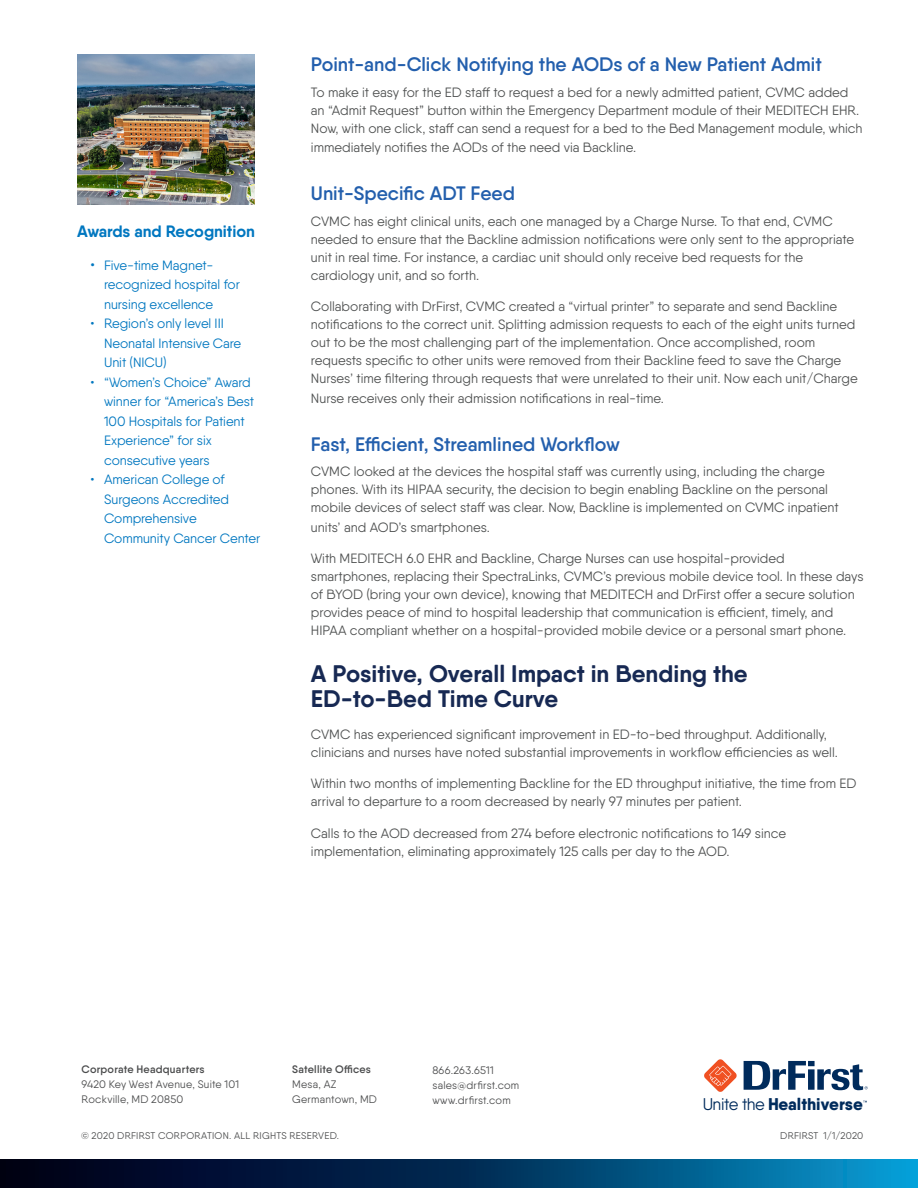
<style>
.page{position:relative;width:918px;height:1188px;background:#fff}
.page>*{position:absolute;margin:0;border:0;box-sizing:border-box;transform-origin:0 0}
.t1{font:700 24px/25.5px "Qanelas Soft";color:#172953}
.t2{font:600 19.5px "Qanelas Soft";color:#235fad}
.t3{font:800 16.95px "Qanelas Soft";color:#002b5c}
.t4{font:700 16.5px "Qanelas Soft";letter-spacing:-.005em;color:#0077c0}
.t5{font:13.5px/18px "Qanelas Soft";color:#4f5151}
.t6{font:13.5px/19.5px "Qanelas Soft";letter-spacing:-.005em;color:#0077c0}
.t7{font:10.8px "Qanelas Soft";letter-spacing:.02em;color:#4b4c4d}
.t8{font:600 10.8px "Qanelas Soft";letter-spacing:.02em;color:#4b4c4d}
.t9{font:9.75px "Qanelas Soft";letter-spacing:.025em;color:#4b4c4d}
.s1{font-size:15px}
.s2{font-weight:400}
</style>
<div class="page">
<svg style="left:0;top:1159px;width:918px;height:29px;background:#013962"></svg>
<svg style="left:704px;top:1059px;width:33px;height:33px"></svg>
<svg style="left:744px;top:1061px;width:124px;height:29px"></svg>
<img style="left:77px;top:54px;width:178px;height:150px">
<p class="t4" style="left:77px;top:221px;width:179px">Awards and Recognition</p>
<p class="t6" style="left:104px;top:255px;width:137px;text-indent:-14px"><span class="s1">•</span> Five-time Magnet&shy;recognized hospital for nursing excellence</p>
<p class="t6" style="left:104px;top:314px;width:139px;text-indent:-14px">• Region’s only level III<br>Neonatal Intensive Care<br>Unit (NICU)</p>
<p class="t6" style="left:104px;top:372px;width:152px;text-indent:-14px">• “Women’s Choice” Award winner for “America’s Best<br>100 Hospitals for Patient<br>Experience” for six consecutive years</p>
<p class="t6" style="left:104px;top:470px;width:158px;text-indent:-14px">• American College of<br>Surgeons Accredited<br>Comprehensive<br>Community Cancer Center</p>
<p class="t2" style="left:311px;top:52px;width:512px">Point-and-Click Notifying the AODs of a New Patient Admit</p>
<p class="t5" style="left:311px;top:83px;width:553px">To make it easy for the ED staff to request a bed for a newly admitted patient, CVMC added an “Admit Request” button within the Emergency Department module of their MEDITECH EHR.<br>Now, with one click, staff can send a request for a bed to the Bed Management module, which</p>
<p class="t5" style="left:311px;top:138px;width:327px">immediately notifies the AODs of the need via Backline.</p>
<p class="t2" style="left:311px;top:181px;width:206px">Unit-Specific ADT Feed</p>
<p class="t5" style="left:311px;top:212px;width:545px">CVMC has eight clinical units, each one managed by a Charge Nurse. To that end, CVMC needed to ensure that the Backline admission notifications were only sent to the appropriate unit in real time. For instance, a cardiac unit should only receive bed requests for the cardiology unit, and so forth.</p>
<p class="t5" style="left:311px;top:297px;width:548px">Collaborating with DrFirst, CVMC created a “virtual printer” to separate and send Backline notifications to the correct unit. Splitting admission requests to each of the eight units turned out to be the most challenging part of the implementation. Once accomplished, room requests specific to other units were removed from their Backline feed to save the Charge Nurses’ time filtering through requests that were unrelated to their unit. Now each unit/Charge</p>
<p class="t5" style="left:311px;top:389px;width:355px">Nurse receives only their admission notifications in real-time.</p>
<p class="t2" style="left:311px;top:432px;width:311px">Fast, Efficient, Streamlined Workflow</p>
<p class="t5" style="left:311px;top:462px;width:529px">CVMC looked at the devices the hospital staff was currently using, including the charge phones. With its HIPAA security, the decision to begin enabling Backline on the personal mobile devices of select staff was clear. Now, Backline is implemented on CVMC inpatient</p>
<p class="t5" style="left:311px;top:518px;width:181px">units’ and AOD’s smartphones.</p>
<p class="t5" style="left:311px;top:549px;width:554px">With MEDITECH 6.0 EHR and Backline, Charge Nurses can use hospital-provided smartphones, replacing their SpectraLinks, CVMC’s previous mobile device tool. In these days of BYOD (bring your own device), knowing that MEDITECH and DrFirst offer a secure solution provides peace of mind to hospital leadership that communication is efficient, timely, and HIPAA compliant whether on a hospital-provided mobile device or a personal smart phone.</p>
<p class="t1" style="left:311px;top:661px;width:438px">A Positive, Overall Impact in Bending the<br>ED-to-Bed Time Curve</p>
<p class="t5" style="left:311px;top:725px;width:528px">CVMC has experienced significant improvement in ED-to-bed throughput. Additionally, clinicians and nurses have noted substantial improvements in workflow efficiencies as well.</p>
<p class="t5" style="left:311px;top:774px;width:547px">Within two months of implementing Backline for the ED throughput initiative, the time from ED arrival to departure to a room decreased by nearly 97 minutes per patient.</p>
<p class="t5" style="left:311px;top:824px;width:477px">Calls to the AOD decreased from 274 before electronic notifications to 149 since implementation, eliminating approximately 125 calls per day to the AOD.</p>
<p class="t8" style="left:82px;top:1063px;width:125px">Corporate Headquarters</p>
<p class="t7" style="left:82px;top:1078px;width:159px">9420 Key West Avenue, Suite 101</p>
<p class="t7" style="left:82px;top:1093px;width:103px">Rockville, MD 20850</p>
<p class="t8" style="left:292px;top:1063px;width:80px">Satellite Offices</p>
<p class="t7" style="left:292px;top:1078px;width:46px">Mesa, AZ</p>
<p class="t7" style="left:292px;top:1093px;width:86px">Germantown, MD</p>
<p class="t7" style="left:432px;top:1063px;width:63px">866.263.6511</p>
<p class="t7" style="left:432px;top:1078px;width:88px">sales@drfirst.com</p>
<p class="t7" style="left:432px;top:1093px;width:80px">www.drfirst.com</p>
<p class="t3" style="left:703px;top:1094px;width:162px"><span class="s2">Unite the</span> Healthiverse</p>
<p class="t9" style="left:81px;top:1130px;width:260px">© 2020 DRFIRST CORPORATION. ALL RIGHTS RESERVED.</p>
<p class="t9" style="left:780px;top:1130px;width:85px">DRFIRST 1/1/2020</p>
</div>
